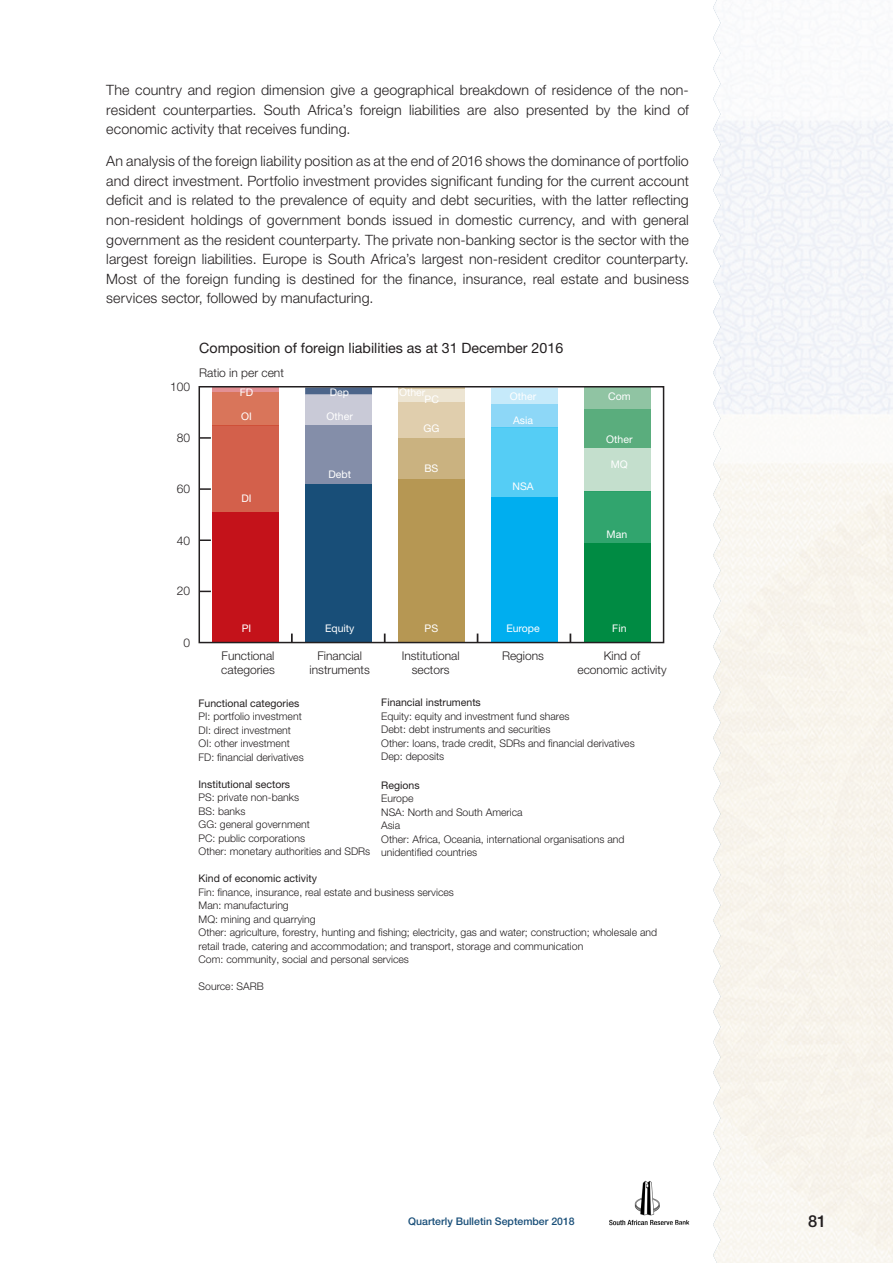
<style>
.page{position:relative;width:893px;height:1263px;background:#fff}
.page>*{position:absolute;margin:0;border:0;box-sizing:border-box;transform-origin:0 0}
.t1{font:500 16.5px "Helvetica Neue LT Pro";color:#231f20}
.Body_Text{font:300 14.25px/19.5px "Helvetica Neue LT Pro";letter-spacing:.01em;color:#231f20;text-align:justify}
.t2{font:14.25px "Helvetica Neue LT Pro";color:#231f20}
.t3{font:300 12px/14.4px "Helvetica Neue LT Pro";color:#231f20;text-align:center}
.t4{font:300 10.5px/13.5px "Helvetica Neue LT Pro";color:#231f20}
.t5{font:10.5px "Helvetica Neue LT Pro";color:#fff}
.t6{font:500 10.5px "Helvetica Neue LT Pro";color:#184e78}
.s1{font-weight:400}
</style>
<div class="page">
<img style="left:609px;top:1180px;width:81px;height:46px">
<div style="left:584px;top:448px;width:67px;height:44px;background:#c4dfcd"></div>
<div style="left:212px;top:387px;width:67px;height:5px;background:#e39094"></div>
<div style="left:305px;top:394px;width:67px;height:31px;background:#c9cad7"></div>
<div style="left:398px;top:389px;width:67px;height:13px;background:#ede5d3"></div>
<div style="left:491px;top:388px;width:67px;height:17px;background:#c6eafa"></div>
<div style="left:584px;top:387px;width:67px;height:23px;background:#90c4a3"></div>
<div style="left:212px;top:392px;width:67px;height:33px;background:#d9755a"></div>
<div style="left:305px;top:387px;width:67px;height:7px;background:#4c658a"></div>
<div style="left:398px;top:402px;width:67px;height:36px;background:#e0cead"></div>
<div style="left:491px;top:405px;width:67px;height:23px;background:#8dd7f7"></div>
<div style="left:584px;top:410px;width:67px;height:38px;background:#5aad7d"></div>
<div style="left:212px;top:425px;width:67px;height:87px;background:#d3604b"></div>
<div style="left:305px;top:425px;width:67px;height:59px;background:#848ea9"></div>
<div style="left:398px;top:438px;width:67px;height:41px;background:#cab280"></div>
<div style="left:491px;top:428px;width:67px;height:69px;background:#55cdf5"></div>
<div style="left:584px;top:492px;width:67px;height:51px;background:#31a56e"></div>
<div style="left:212px;top:512px;width:67px;height:130px;background:#c4121a"></div>
<div style="left:305px;top:484px;width:67px;height:158px;background:#184e78"></div>
<div style="left:398px;top:479px;width:67px;height:163px;background:#b69753"></div>
<div style="left:491px;top:497px;width:67px;height:145px;background:#00aeef"></div>
<div style="left:584px;top:543px;width:67px;height:99px;background:#008b43"></div>
<svg style="left:202px;top:539px;width:9px;height:2px"></svg>
<svg style="left:202px;top:488px;width:9px;height:2px"></svg>
<svg style="left:202px;top:437px;width:9px;height:2px"></svg>
<div style="left:199px;top:386px;width:465px;height:257px;border:2px solid #231f20"></div>
<svg style="left:291px;top:633px;width:2px;height:9px"></svg>
<svg style="left:384px;top:633px;width:2px;height:9px"></svg>
<p class="Body_Text" style="left:106px;top:80px;width:584px">The country and region dimension give a geographical breakdown of residence of the non&shy;resident counterparties. South Africa’s foreign liabilities are also presented by the kind of economic activity that receives funding.</p>
<p class="Body_Text" style="left:106px;top:151px;width:584px">An analysis of the foreign liability position as at the end of 2016 shows the dominance of portfolio and direct investment. Portfolio investment provides significant funding for the current account deficit and is related to the prevalence of equity and debt securities, with the latter reflecting non-resident holdings of government bonds issued in domestic currency, and with general government as the resident counterparty. The private non-banking sector is the sector with the largest foreign liabilities. Europe is South Africa’s largest non-resident creditor counterparty.<br>Most of the foreign funding is destined for the finance, insurance, real estate and business services sector, followed by manufacturing.</p>
<p class="t2" style="left:199px;top:339px;width:365px">Composition of foreign liabilities as at 31 December 2016</p>
<p class="t3" style="left:199px;top:365px;width:86px">Ratio in per cent</p>
<p class="t3" style="left:170px;top:379px;width:22px">100</p>
<p class="t3" style="left:177px;top:430px;width:15px">80</p>
<p class="t5" style="left:240px;top:386px;width:15px">FD</p>
<p class="t5" style="left:241px;top:409px;width:12px">OI</p>
<p class="t5" style="left:330px;top:386px;width:21px">Dep</p>
<p class="t5" style="left:327px;top:410px;width:28px">Other</p>
<p class="t5" style="left:399px;top:385px;width:28px">Other</p>
<p class="t5" style="left:425px;top:392px;width:16px">PC</p>
<p class="t5" style="left:423px;top:422px;width:17px">GG</p>
<p class="t5" style="left:510px;top:390px;width:28px">Other</p>
<p class="t5" style="left:513px;top:414px;width:22px">Asia</p>
<p class="t5" style="left:608px;top:390px;width:24px">Com</p>
<p class="t5" style="left:606px;top:433px;width:28px">Other</p>
<p class="t5" style="left:328px;top:468px;width:24px">Debt</p>
<p class="t5" style="left:424px;top:462px;width:15px">BS</p>
<p class="t5" style="left:611px;top:458px;width:19px">MQ</p>
<p class="t3" style="left:177px;top:481px;width:15px">60</p>
<p class="t5" style="left:241px;top:492px;width:12px">DI</p>
<p class="t5" style="left:512px;top:480px;width:23px">NSA</p>
<p class="t3" style="left:177px;top:533px;width:15px">40</p>
<p class="t5" style="left:607px;top:528px;width:22px">Man</p>
<p class="t3" style="left:177px;top:584px;width:15px">20</p>
<p class="t3" style="left:184px;top:635px;width:8px">0</p>
<p class="t5" style="left:242px;top:622px;width:11px">PI</p>
<p class="t5" style="left:325px;top:622px;width:31px">Equity</p>
<p class="t5" style="left:425px;top:622px;width:15px">PS</p>
<p class="t5" style="left:506px;top:622px;width:35px">Europe</p>
<p class="t5" style="left:612px;top:622px;width:16px">Fin</p>
<p class="t3" style="left:221px;top:648px;width:55px;text-align:left">Functional categories</p>
<p class="t3" style="left:310px;top:648px;width:62px">Financial instruments</p>
<p class="t3" style="left:402px;top:648px;width:59px">Institutional sectors</p>
<p class="t3" style="left:502px;top:648px;width:44px">Regions</p>
<p class="t3" style="left:577px;top:648px;width:91px">Kind of economic activity</p>
<p class="t4" style="left:381px;top:696px;width:255px"><span class="s1">Financial instruments<br></span>Equity: equity and investment fund shares<br>Debt: debt instruments and securities<br>Other: loans, trade credit, SDRs and financial derivatives Dep: deposits</p>
<p class="t4" style="left:381px;top:778px;width:245px"><span class="s1">Regions<br></span>Europe<br>NSA: North and South America<br>Asia<br>Other: Africa, Oceania, international organisations and unidentified countries</p>
<p class="t4" style="left:199px;top:696px;width:107px"><span class="s1">Functional categories<br></span>PI: portfolio investment<br>DI: direct investment<br>OI: other investment<br>FD: financial derivatives</p>
<p class="t4" style="left:199px;top:777px;width:173px"><span class="s1">Institutional sectors<br></span>PS: private non-banks<br>BS: banks<br>GG: general government<br>PC: public corporations<br>Other: monetary authorities and SDRs</p>
<p class="t4" style="left:199px;top:871px;width:460px"><span class="s1">Kind of economic activity<br></span>Fin: finance, insurance, real estate and business services<br>Man: manufacturing<br>MQ: mining and quarrying<br>Other: agriculture, forestry, hunting and fishing; electricity, gas and water; construction; wholesale and retail trade, catering and accommodation; and transport, storage and communication<br>Com: community, social and personal services</p>
<p class="t4" style="left:199px;top:979px;width:67px">Source: SARB</p>
<p class="t6" style="left:408px;top:1215px;width:168px">Quarterly Bulletin September 2018</p>
<h1 class="t1" style="left:808px;top:1211px;width:20px">81</h1>
</div>
